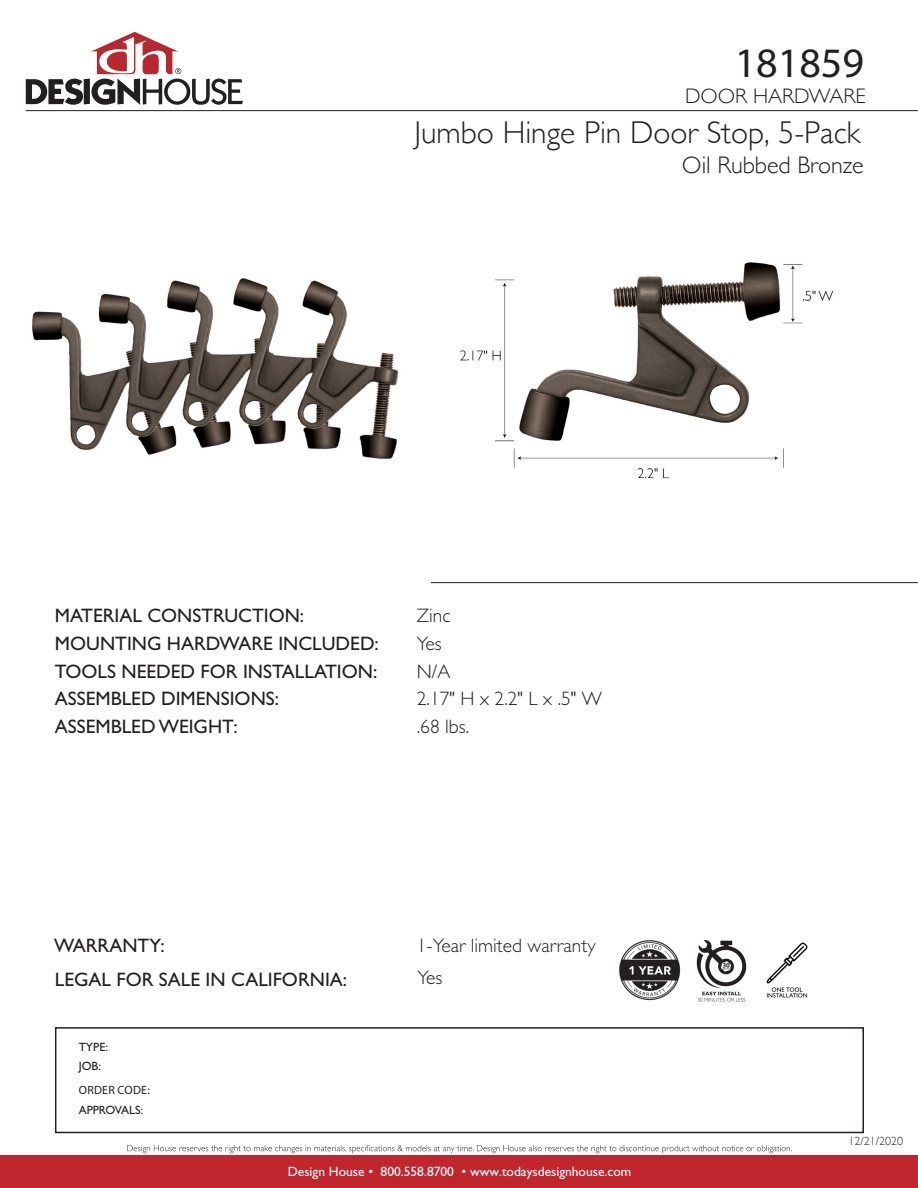
<style>
.page{position:relative;width:918px;height:1188px;background:#fff}
.page>*{position:absolute;margin:0;border:0;box-sizing:border-box;transform-origin:0 0}
.t1{font:42px "Myriad Pro";color:#231f20}
.t2{font:300 31.5px "Gill Sans";color:#231f20}
.t3{font:300 24px "Gill Sans";color:#231f20}
.t4{font:300 21px "Gill Sans";color:#231f20}
.t5{font:19.5px/34.2px "Gill Sans Std";color:#231f20}
.t6{font:300 19.5px/31.7px "Gill Sans Std";color:#231f20}
.t7{font:13.5px "Gill Sans Std";color:#fff}
.t8{font:12px/19.6px "Gill Sans Std";color:#231f20}
.t9{font:12px "Myriad Pro";letter-spacing:.02em;color:#231f20}
.t10{font:300 12px "Gill Sans";color:#231f20}
</style>
<div class="page">
<img style="left:460px;top:262px;width:374px;height:217px">
<div style="left:0;top:1156px;width:918px;height:32px;background:#c1262f"></div>
<svg style="left:26px;top:32px;width:217px;height:73px"></svg>
<svg style="left:127px;top:1145px;width:665px;height:8px"></svg>
<div style="left:55px;top:1027px;width:809px;height:106px;border:2px solid #231f20"></div>
<hr style="left:26px;top:110px;width:892px;height:1px;background:#231f20">
<hr style="left:44px;top:582px;width:874px;height:1px;background:#231f20">
<img style="left:619px;top:940px;width:61px;height:61px">
<img style="left:696px;top:940px;width:51px;height:62px">
<img style="left:766px;top:942px;width:42px;height:56px">
<img style="left:32px;top:278px;width:398px;height:305px">
<h1 class="t1" style="left:735px;top:37px;width:131px">181859</h1>
<p class="t4" style="left:685px;top:79px;width:182px">DOOR HARDWARE</p>
<h2 class="t2" style="left:415px;top:108px;width:447px">Jumbo Hinge Pin Door Stop, 5-Pack</h2>
<p class="t3" style="left:682px;top:146px;width:183px">Oil Rubbed Bronze</p>
<p class="t5" style="left:55px;top:599px;width:251px">MATERIAL CONSTRUCTION:</p>
<p class="t6" style="left:417px;top:600px;width:35px">Zinc</p>
<p class="t5" style="left:55px;top:626px;width:325px">MOUNTING HARDWARE INCLUDED:</p>
<p class="t6" style="left:417px;top:628px;width:26px">Yes</p>
<p class="t5" style="left:55px;top:654px;width:324px">TOOLS NEEDED FOR INSTALLATION:</p>
<p class="t6" style="left:417px;top:656px;width:35px">N/A</p>
<p class="t5" style="left:55px;top:682px;width:226px">ASSEMBLED DIMENSIONS:</p>
<p class="t6" style="left:417px;top:683px;width:187px">2.17" H x 2.2" L x .5" W</p>
<p class="t5" style="left:55px;top:709px;width:184px">ASSEMBLEDWEIGHT:</p>
<p class="t6" style="left:417px;top:710px;width:54px">.68 lbs.</p>
<p class="t5" style="left:54px;top:928px;width:295px">WARRANTY:<br>LEGAL FOR SALE IN CALIFORNIA:</p>
<p class="t8" style="left:79px;top:1037px;width:31px">TYPE:<br>JOB:</p>
<p class="t9" style="left:79px;top:1082px;width:72px">ORDER CODE:</p>
<p class="t8" style="left:79px;top:1100px;width:66px">APPROVALS:</p>
<p class="t6" style="left:417px;top:930px;width:180px">1-Year limited warranty<br>Yes</p>
<p class="t7" style="left:288px;top:1164px;width:345px">Design House • 800.558.8700 • www.todaysdesignhouse.com</p>
<p class="t10" style="left:848px;top:1132px;width:56px">12/21/2020</p>
</div>
